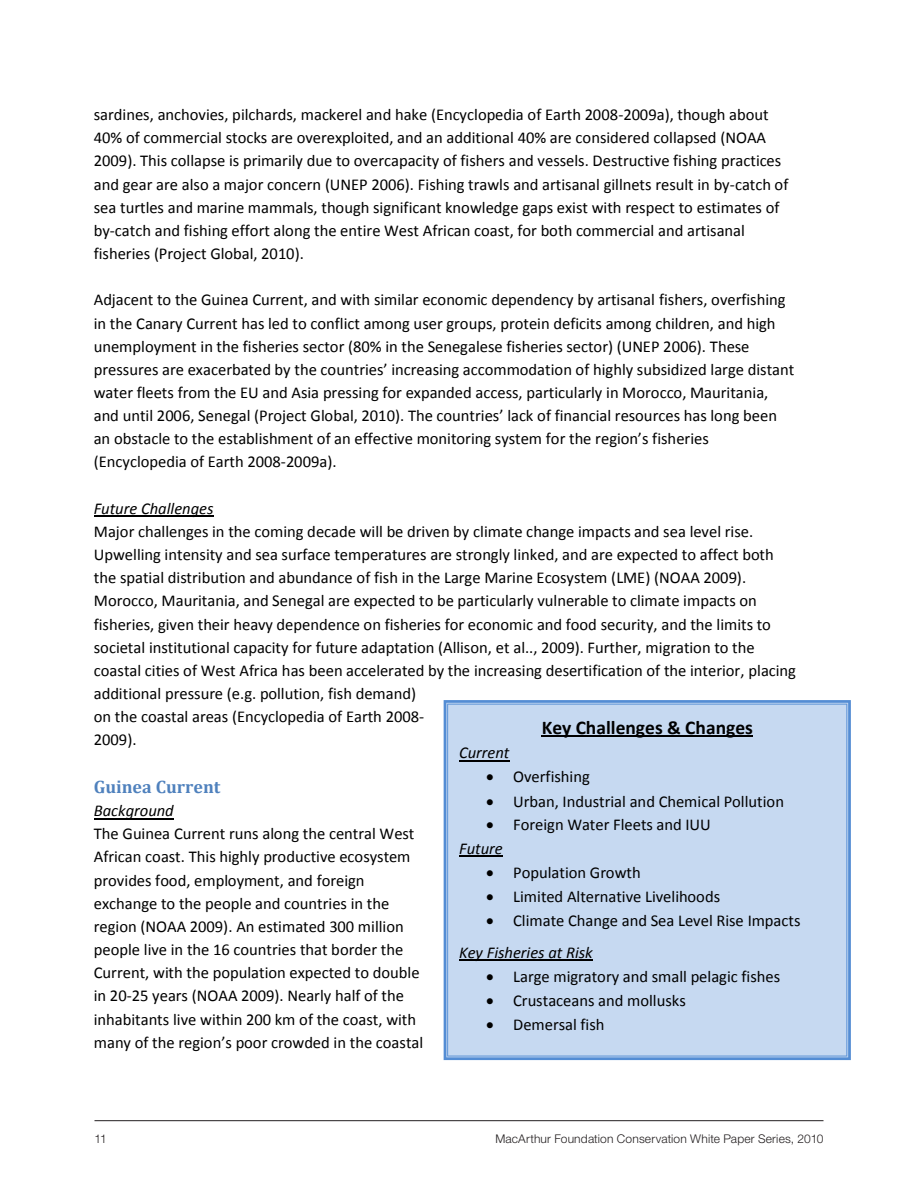
<style>
.page{position:relative;width:918px;height:1188px;background:#fff}
.page>*{position:absolute;margin:0;border:0;box-sizing:border-box;transform-origin:0 0}
.t1{font:700 19.5px "Calibri";color:#000}
.t2{font:700 18px "Cambria";color:#4f81bd}
.t3{font:16.5px/23.1px "Calibri";color:#000}
.t4{font:italic 16.5px "Calibri";color:#000}
.t5{font:300 12px "Helvetica Neue LT Std";letter-spacing:.015em;color:#231f20}
.s1{font-style:italic}
</style>
<div class="page">
<hr style="left:94px;top:1120px;width:730px;height:1px;background:#231f20">
<hr style="left:94px;top:516px;width:119px;height:1px;background:#000">
<hr style="left:94px;top:818px;width:80px;height:1px;background:#000">
<div style="left:444px;top:700px;width:407px;height:360px;background:#c6d9f1"></div>
<hr style="left:542px;top:736px;width:211px;height:1px;background:#000">
<hr style="left:459px;top:760px;width:50px;height:1px;background:#000">
<hr style="left:459px;top:855px;width:44px;height:2px;background:#000">
<hr style="left:459px;top:960px;width:134px;height:1px;background:#000">
<p class="t3" style="left:94px;top:103px;width:696px">sardines, anchovies, pilchards, mackerel and hake (Encyclopedia of Earth 2008-2009a), though about 40% of commercial stocks are overexploited, and an additional 40% are considered collapsed (NOAA 2009). This collapse is primarily due to overcapacity of fishers and vessels. Destructive fishing practices and gear are also a major concern (UNEP 2006). Fishing trawls and artisanal gillnets result in by-catch of sea turtles and marine mammals, though significant knowledge gaps exist with respect to estimates of by-catch and fishing effort along the entire West African coast, for both commercial and artisanal fisheries (Project Global, 2010).</p>
<p class="t3" style="left:94px;top:288px;width:702px">Adjacent to the Guinea Current, and with similar economic dependency by artisanal fishers, overfishing in the Canary Current has led to conflict among user groups, protein deficits among children, and high unemployment in the fisheries sector (80% in the Senegalese fisheries sector) (UNEP 2006). These pressures are exacerbated by the countries’ increasing accommodation of highly subsidized large distant water fleets from the EU and Asia pressing for expanded access, particularly in Morocco, Mauritania, and until 2006, Senegal (Project Global, 2010). The countries’ lack of financial resources has long been an obstacle to the establishment of an effective monitoring system for the region’s fisheries (Encyclopedia of Earth 2008-2009a).</p>
<p class="t4" style="left:94px;top:497px;width:121px">Future Challenges</p>
<p class="t3" style="left:94px;top:520px;width:704px">Major challenges in the coming decade will be driven by climate change impacts and sea level rise.<br>Upwelling intensity and sea surface temperatures are strongly linked, and are expected to affect both the spatial distribution and abundance of fish in the Large Marine Ecosystem (LME) (NOAA 2009).<br>Morocco, Mauritania, and Senegal are expected to be particularly vulnerable to climate impacts on fisheries, given their heavy dependence on fisheries for economic and food security, and the limits to societal institutional capacity for future adaptation (Allison, et al.., 2009). Further, migration to the coastal cities of West Africa has been accelerated by the increasing desertification of the interior, placing additional pressure (e.g. pollution, fish demand)<br>on the coastal areas (Encyclopedia of Earth 2008-<br>2009).</p>
<p class="t2" style="left:94px;top:775px;width:128px">Guinea Current</p>
<p class="t4" style="left:94px;top:800px;width:81px">Background</p>
<p class="t3" style="left:94px;top:822px;width:331px">The Guinea Current runs along the central West African coast. This highly productive ecosystem provides food, employment, and foreign exchange to the people and countries in the region (NOAA 2009). An estimated 300 million people live in the 16 countries that border the Current, with the population expected to double in 20-25 years (NOAA 2009). Nearly half of the inhabitants live within 200 km of the coast, with many of the region’s poor crowded in the coastal</p>
<p class="t1" style="left:542px;top:715px;width:213px">Key Challenges &amp; Changes</p>
<p class="t4" style="left:459px;top:742px;width:52px">Current</p>
<p class="t3" style="left:486px;top:765px;width:105px">• Overfishing</p>
<p class="t3" style="left:486px;top:790px;width:299px">• Urban, Industrial and Chemical Pollution</p>
<p class="t3" style="left:459px;top:813px;width:253px;text-indent:27px">• Foreign Water Fleets and IUU<br><span class="s1">Future</span></p>
<p class="t3" style="left:486px;top:861px;width:156px">• Population Growth</p>
<p class="t3" style="left:486px;top:885px;width:236px">• Limited Alternative Livelihoods</p>
<p class="t3" style="left:459px;top:904px;width:343px;line-height:32.1px;text-indent:27px">• Climate Change and Sea Level Rise Impacts<br><span class="s1">Key Fisheries at Risk</span></p>
<p class="t3" style="left:486px;top:965px;width:296px">• Large migratory and small pelagic fishes</p>
<p class="t3" style="left:486px;top:989px;width:201px">• Crustaceans and mollusks</p>
<p class="t3" style="left:486px;top:1013px;width:120px">• Demersal fish</p>
<p class="t5" style="left:94px;top:1131px;width:14px">11</p>
<p class="t5" style="left:495px;top:1131px;width:330px">MacArthur Foundation Conservation White Paper Series, 2010</p>
</div>
